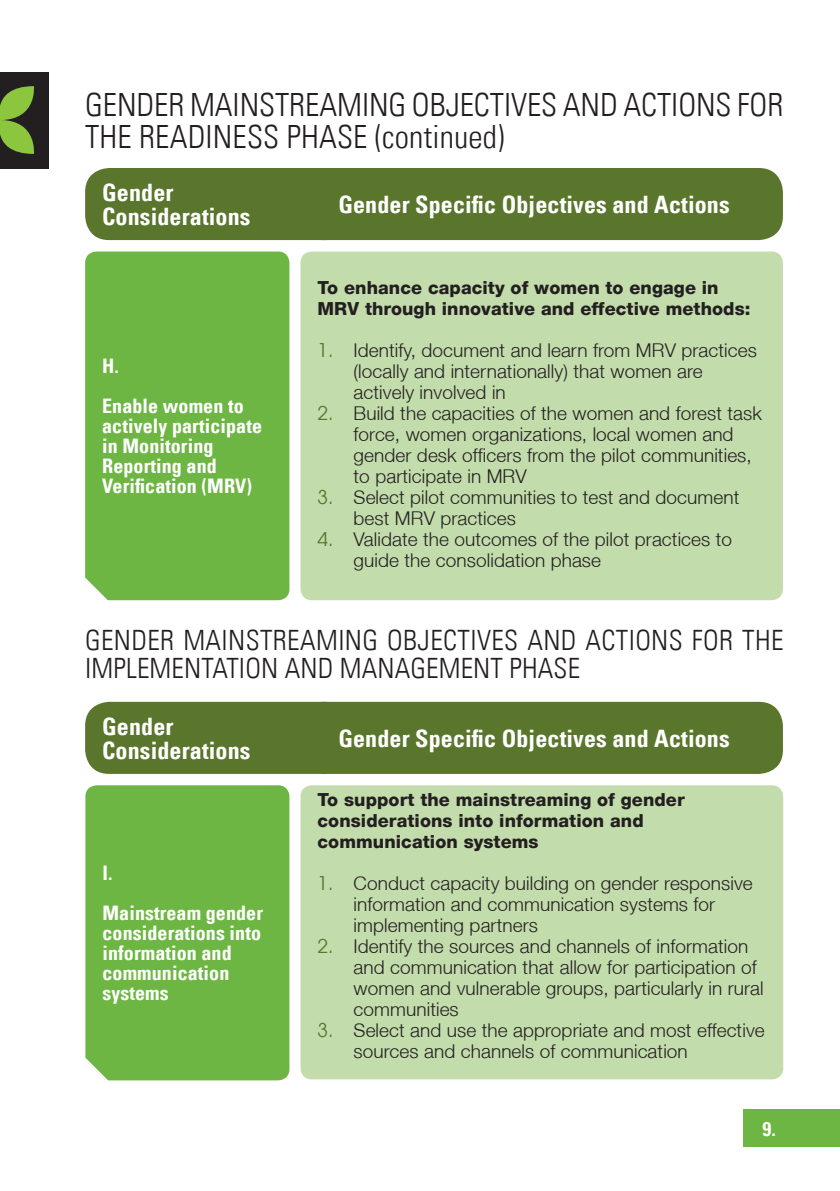
<style>
.page{position:relative;width:840px;height:1191px;background:#fff}
.page>*{position:absolute;margin:0;border:0;box-sizing:border-box;transform-origin:0 0}
.t1{font:300 condensed 32px/32px "Univers LT";color:#231f20}
.t2{font:300 condensed 28px/28px "Univers LT";letter-spacing:.015em;color:#231f20}
.t3{font:700 condensed 24px/24px "Univers LT";letter-spacing:.005em;color:#fff}
.t4{font:700 condensed 20px/20px "Univers LT";letter-spacing:.005em;color:#fff}
.t5{font:300 19px/21px "Helvetica Neue LT";letter-spacing:.005em;color:#231f20}
.t6{font:800 18px/21px "Helvetica Neue LT";letter-spacing:.005em;color:#231f20}
.s1{font-family:"Avant Garde";font-weight:400;color:#59762c}
</style>
<div class="page">
<div style="left:0;top:72px;width:48px;height:96px;background:#231f20"></div>
<svg style="left:0;top:86px;width:34px;height:68px"></svg>
<div style="left:743px;top:1109px;width:96px;height:38px;background:#6eb644"></div>
<svg style="left:85px;top:251px;width:204px;height:349px;background:#70b747"></svg>
<div style="left:85px;top:785px;width:204px;height:295px;background:#6eb644"></div>
<div style="left:300px;top:251px;width:482px;height:349px;background:#c3dcac;border-radius:11px"></div>
<div style="left:300px;top:785px;width:482px;height:294px;background:#c3dcac;border-radius:11px"></div>
<div style="left:85px;top:168px;width:697px;height:72px;background:#59762c"></div>
<div style="left:85px;top:702px;width:697px;height:72px;background:#59762c"></div>
<h1 class="t1" style="left:85px;top:88px;width:699px">GENDER MAINSTREAMING OBJECTIVES AND ACTIONS FOR<br>THE READINESS PHASE (continued)</h1>
<p class="t3" style="left:102px;top:180px;width:150px">Gender<br>Considerations</p>
<p class="t3" style="left:338px;top:192px;width:392px">Gender Specific Objectives and Actions</p>
<p class="t4" style="left:102px;top:346px;width:143px;line-height:40px">H.<br>Enable women to</p>
<p class="t4" style="left:102px;top:416px;width:161px">actively participate in Monitoring<br>Reporting and<br>Verification (MRV)</p>
<p class="t6" style="left:317px;top:276px;width:434px">To enhance capacity of women to engage in<br>MRV through innovative and effective methods:</p>
<p class="t5" style="left:353px;top:339px;width:404px;text-indent:-36px"><span class="s1">1.</span> Identify, document and learn from MRV practices (locally and internationally) that women are actively involved in</p>
<p class="t5" style="left:353px;top:402px;width:409px;text-indent:-36px"><span class="s1">2.</span> Build the capacities of the women and forest task force, women organizations, local women and gender desk officers from the pilot communities, to participate in MRV</p>
<p class="t5" style="left:353px;top:486px;width:387px;text-indent:-36px"><span class="s1">3.</span> Select pilot communities to test and document best MRV practices</p>
<p class="t5" style="left:353px;top:528px;width:380px;text-indent:-36px"><span class="s1">4.</span> Validate the outcomes of the pilot practices to guide the consolidation phase</p>
<h2 class="t2" style="left:85px;top:626px;width:699px">GENDER MAINSTREAMING OBJECTIVES AND ACTIONS FOR THE<br>IMPLEMENTATION AND MANAGEMENT PHASE</h2>
<p class="t3" style="left:102px;top:714px;width:150px">Gender<br>Considerations</p>
<p class="t3" style="left:338px;top:726px;width:392px">Gender Specific Objectives and Actions</p>
<p class="t4" style="left:102px;top:853px;width:162px;line-height:40px">I.<br>Mainstream gender</p>
<p class="t4" style="left:102px;top:923px;width:160px">considerations into information and communication systems</p>
<p class="t6" style="left:317px;top:789px;width:368px">To support the mainstreaming of gender considerations into information and communication systems</p>
<p class="t5" style="left:353px;top:872px;width:400px;text-indent:-36px"><span class="s1">1.</span> Conduct capacity building on gender responsive information and communication systems for implementing partners</p>
<p class="t5" style="left:353px;top:935px;width:411px;text-indent:-36px"><span class="s1">2.</span> Identify the sources and channels of information and communication that allow for participation of women and vulnerable groups, particularly in rural communities</p>
<p class="t5" style="left:353px;top:1019px;width:412px;text-indent:-36px"><span class="s1">3.</span> Select and use the appropriate and most effective sources and channels of communication</p>
<p class="t4" style="left:762px;top:1118px;width:15px">9.</p>
</div>
